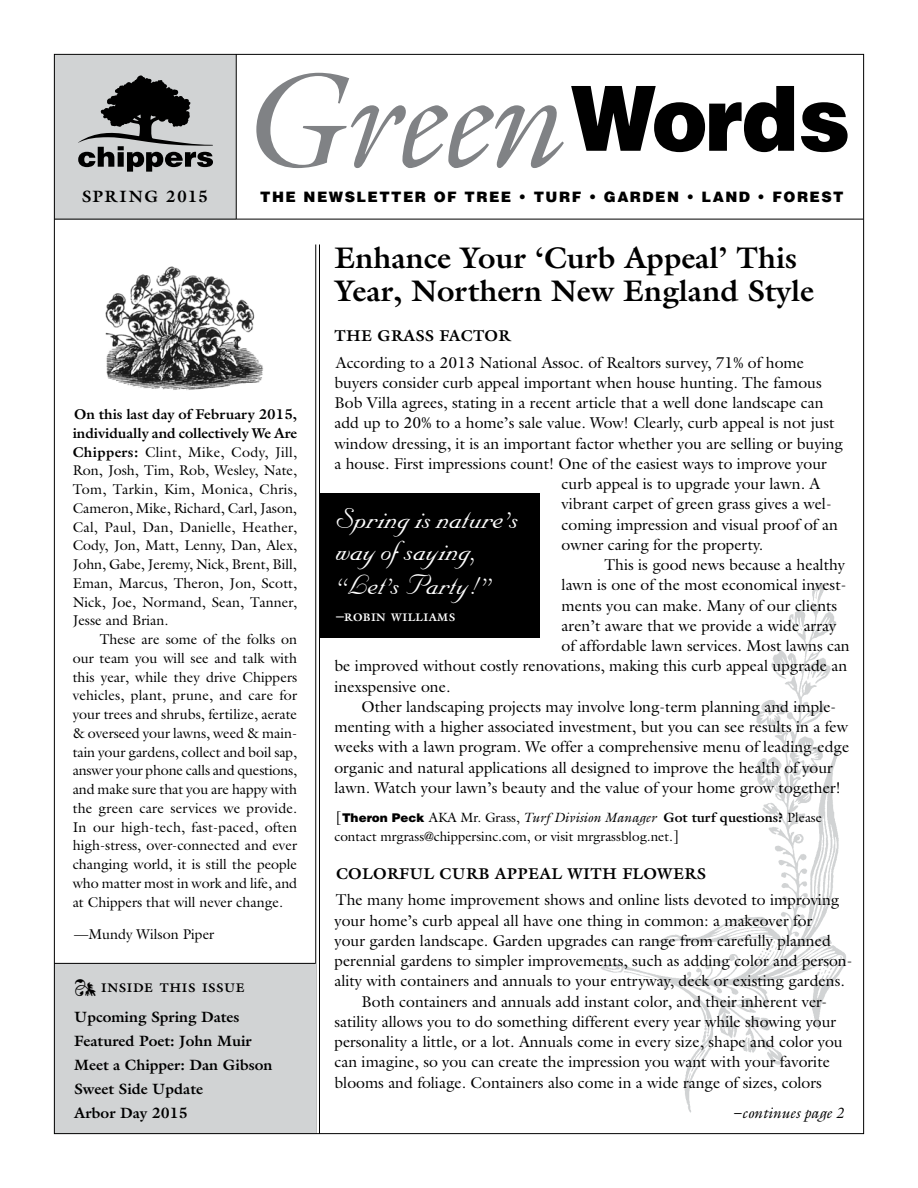
<style>
.page{position:relative;width:918px;height:1188px;background:#fff}
.page>*{position:absolute;margin:0;border:0;box-sizing:border-box;transform-origin:0 0}
.t1{font:italic 135px "Galliard";letter-spacing:-.04em;color:#808285}
.t2{font:900 90px "Helvetica";letter-spacing:-.03em;color:#000;scale:.95 1}
.t3{font:33px/31.5px "Nuptial Script";letter-spacing:-.005em;color:#fff}
.t4{font:32.25px "Nuptial Script";letter-spacing:-.005em;color:#fff}
.t5{font:700 30px/33px "Galliard";color:#000}
.t6{font:700 16.5px "Galliard";letter-spacing:.065em;color:#000}
.t7{font:15.75px "Galliard";color:#000}
.t8{font:700 15.75px "Galliard";letter-spacing:.3em;color:#000}
.t9{font:700 15.75px "Galliard";letter-spacing:.02em;color:#000}
.t10{font:700 15px/24px "Galliard";color:#000}
.t11{font:italic 15px "Galliard";color:#000}
.t12{font:900 14.4px "Helvetica";letter-spacing:.1em;color:#000}
.t13{font:14.25px/18.8px "Galliard";color:#000;text-align:justify}
.t14{font:13.5px/18.8px "Galliard";color:#000}
.t15{font:700 12.6px "Galliard";letter-spacing:.05em;color:#000}
.t16{font:700 10.95px "Galliard";letter-spacing:.035em;color:#fff}
.s1{font-weight:700}
.s2{font-size:15px}
.s3{font-family:"Helvetica";font-weight:900;font-size:12px}
.s4{font-style:italic}
.s5{font-size:33px}
.s6{font-size:15.75px}
</style>
<div class="page">
<img style="left:601px;top:583px;width:245px;height:530px">
<div style="left:54px;top:55px;width:182px;height:164px;background:#d1d3d4"></div>
<hr style="left:315px;top:244px;width:1px;height:890px;background:#000">
<hr style="left:319px;top:244px;width:1px;height:890px;background:#000">
<hr style="left:236px;top:54px;width:1px;height:165px;background:#000">
<svg style="left:78px;top:75px;width:135px;height:97px"></svg>
<hr style="left:54px;top:219px;width:809px;height:1px;background:#000">
<img style="left:105px;top:266px;width:158px;height:124px">
<div style="left:320px;top:494px;width:220px;height:144px;background:#000"></div>
<div style="left:54px;top:964px;width:262px;height:170px;background:#d1d3d4"></div>
<hr style="left:54px;top:963px;width:262px;height:1px;background:#000">
<p class="t6" style="left:82px;top:186px;width:128px">spr ing 2015</p>
<h1 class="t1" style="left:240px;top:36px;width:323px">Green</h1>
<p class="t12" style="left:260px;top:188px;width:581px">THE NEWSLETTER OF TREE • TURF • GARDEN • LAN D • FOREST</p>
<h2 class="t2" style="left:571px;top:60px;width:296px">WORDS</h2>
<h3 class="t5" style="left:335px;top:241px;width:481px">Enhance Your ‘Curb Appeal’ This<br>Year, Northern New England Style</h3>
<p class="t13" style="left:73px;top:405px;width:226px"><span class="s1">On this last day of February 2015, individually and collectively We Are Chippers:</span> Clint, Mike, Cody, Jill, Ron, Josh, Tim, Rob, Wesley, Nate, Tom, Tarkin, Kim, Monica, Chris, Cameron, Mike, Richard, Carl, Jason, Cal, Paul, Dan, Danielle, Heather, Cody, Jon, Matt, Lenny, Dan, Alex, John, Gabe, Jeremy, Nick, Brent, Bill, Eman, Marcus, Theron, Jon, Scott, Nick, Joe, Normand, Sean, Tanner, Jesse and Brian.</p>
<p class="t13" style="left:73px;top:630px;width:226px;text-indent:27px">These are some of the folks on our team you will see and talk with this year, while they drive Chippers vehicles, plant, prune, and care for your trees and shrubs, fertilize, aerate &amp; overseed your lawns, weed &amp; main&shy;tain your gardens, collect and boil sap, answer your phone calls and questions, and make sure that you are happy with the green care services we provide.<br>In our high-tech, fast-paced, often high-stress, over-connected and ever changing world, it is still the people who matter most in work and life, and at Chippers that will never change.</p>
<p class="t13" style="left:74px;top:925px;width:142px">—Mundy Wilson Piper</p>
<p class="t15" style="left:101px;top:979px;width:145px">INSIDE THIS ISSUE</p>
<p class="t10" style="left:74px;top:1005px;width:200px">Upcoming Spring Dates<br>Featured Poet: John Muir<br>Meet a Chipper: Dan Gibson<br>Sweet Side Update<br>Arbor Day 2015</p>
<p class="t9" style="left:334px;top:326px;width:177px">THE GRASS FACTOR</p>
<p class="t7" style="left:336px;top:352px;width:470px">According to a 2013 National Assoc. of Realtors survey, 71% of home</p>
<p class="t7" style="left:334px;top:373px;width:489px">buyers consider curb appeal important when house hunting. The famous</p>
<p class="t7" style="left:334px;top:393px;width:490px">Bob Villa agrees, stating in a recent article that a well done landscape can</p>
<p class="t7" style="left:334px;top:413px;width:502px">add up to 20% to a home’s sale value. Wow! Clearly, curb appeal is not just</p>
<p class="t7" style="left:334px;top:433px;width:510px">window dressing, it is an important factor whether you are selling or buying</p>
<p class="t7" style="left:334px;top:454px;width:494px">a house. First impressions count! One of the easiest ways to improve your</p>
<p class="t7" style="left:562px;top:474px;width:260px">curb appeal is to upgrade your lawn. A</p>
<p class="t7" style="left:562px;top:494px;width:272px">vibrant carpet of green grass gives a wel-</p>
<p class="t7" style="left:562px;top:514px;width:278px">coming impression and visual proof of an</p>
<p class="t7" style="left:562px;top:535px;width:203px">owner caring for the property.</p>
<p class="t7" style="left:605px;top:555px;width:242px">This is good news because a healthy</p>
<p class="t7" style="left:562px;top:575px;width:286px">lawn is one of the most economical invest-</p>
<p class="t7" style="left:562px;top:595px;width:277px">ments you can make. Many of our clients</p>
<p class="t7" style="left:562px;top:616px;width:276px">aren’t aware that we provide a wide array</p>
<p class="t7" style="left:562px;top:636px;width:290px">of affordable lawn services. Most lawns can</p>
<p class="t7" style="left:334px;top:656px;width:514px">be improved without costly renovations, making this curb appeal upgrade an</p>
<p class="t7" style="left:334px;top:676px;width:117px">inexspensive one.</p>
<p class="t7" style="left:361px;top:697px;width:476px">Other landscaping projects may involve long-term planning and imple-</p>
<p class="t7" style="left:334px;top:717px;width:515px">menting with a higher associated investment, but you can see results in a few</p>
<p class="t7" style="left:334px;top:737px;width:516px">weeks with a lawn program. We offer a comprehensive menu of leading-edge</p>
<p class="t7" style="left:334px;top:757px;width:500px">organic and natural applications all designed to improve the health of your</p>
<p class="t7" style="left:334px;top:778px;width:508px">lawn. Watch your lawn’s beauty and the value of your home grow together!</p>
<p class="t14" style="left:334px;top:808px;width:489px"><span class="s2">[</span><span class="s3">THERON PECK</span> AKA Mr. Grass, <span class="s4">Turf Division Manager</span> <span class="s1">Got turf questions?</span> Please contact mrgrass@chippersinc.com, or visit mrgrassblog.net.<span class="s2">]</span></p>
<p class="t8" style="left:336px;top:864px;width:371px">Colorful Curb Appeal with Flowers</p>
<p class="t7" style="left:336px;top:890px;width:505px">The many home improvement shows and online lists devoted to improving</p>
<p class="t7" style="left:335px;top:910px;width:479px">your home’s curb appeal all have one thing in common: a makeover for</p>
<p class="t7" style="left:335px;top:931px;width:498px">your garden landscape. Garden upgrades can range from carefully planned</p>
<p class="t7" style="left:335px;top:951px;width:519px">perennial gardens to simpler improvements, such as adding color and person-</p>
<p class="t7" style="left:335px;top:971px;width:512px">ality with containers and annuals to your entryway, deck or existing gardens.</p>
<p class="t7" style="left:361px;top:991px;width:467px">Both containers and annuals add instant color, and their inherent ver-</p>
<p class="t7" style="left:335px;top:1012px;width:503px">satility allows you to do something different every year while showing your</p>
<p class="t7" style="left:335px;top:1032px;width:510px">personality a little, or a lot. Annuals come in every size, shape and color you</p>
<p class="t7" style="left:335px;top:1052px;width:497px">can imagine, so you can create the impression you want with your favorite</p>
<p class="t7" style="left:335px;top:1072px;width:489px">blooms and foliage. Containers also come in a wide range of sizes, colors</p>
<h3 class="t3" style="left:336px;top:503px;width:184px">Spring is nature’s way of saying,</h3>
<h3 class="t4" style="left:336px;top:567px;width:158px">“Let’s Party<span class="s5">!</span>”</h3>
<p class="t16" style="left:336px;top:610px;width:121px"><span class="s6">–</span>ROBIN WILLIAMS</p>
<p class="t11" style="left:733px;top:1104px;width:112px">–continues page 2</p>
</div>
